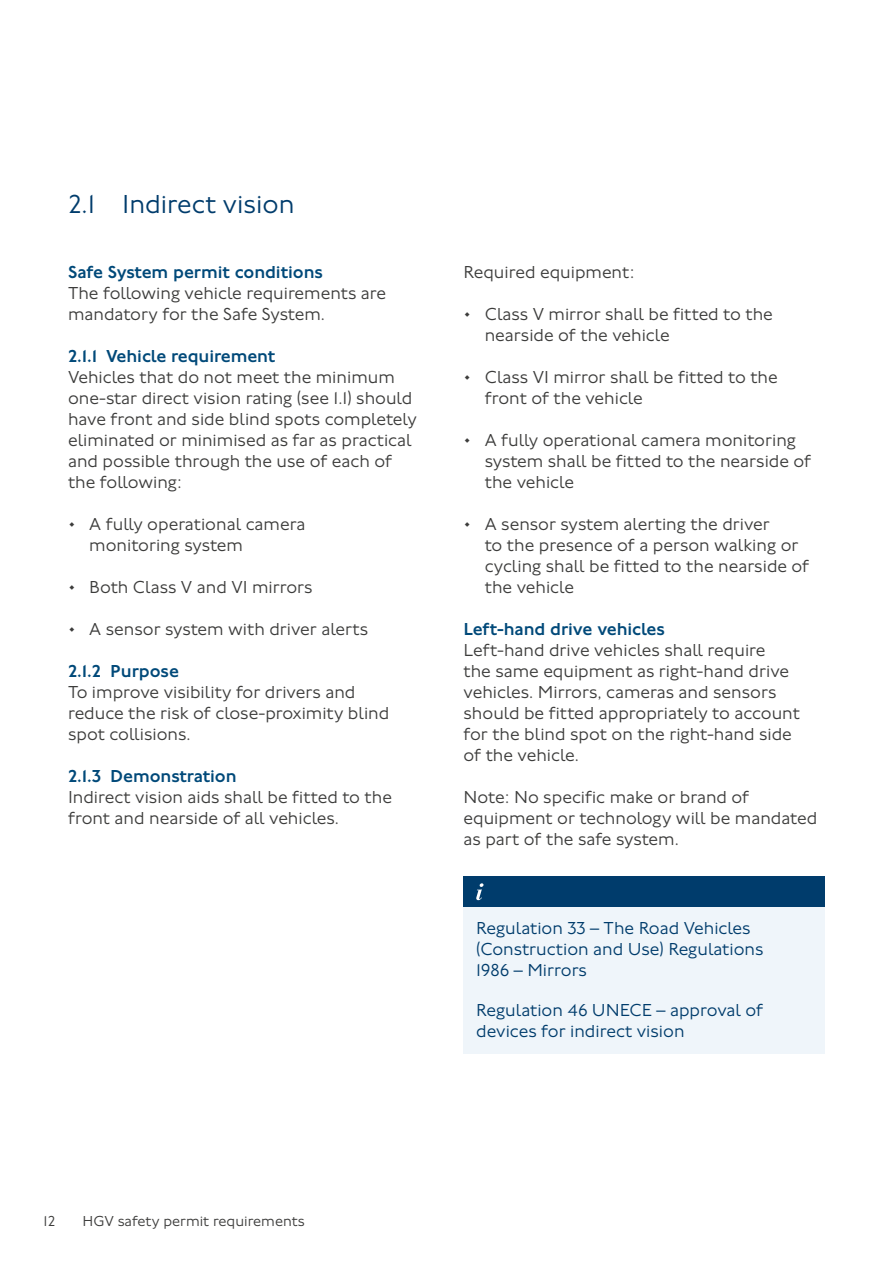
<style>
.page{position:relative;width:893px;height:1263px;background:#fff}
.page>*{position:absolute;margin:0;border:0;box-sizing:border-box;transform-origin:0 0}
.H3_Number_Subheading{font:300 27px "Johnston 100";color:#003c6c}
.Body_12_14pt{font:300 18px/21px "Johnston 100";color:#3c3c3b}
.Information_box{font:300 18px/21px "Johnston 100";color:#003c6c}
.H4_Body_heading{font:500 18px "Johnston 100";letter-spacing:-.005em;color:#004979}
.t1{font:300 15px "Johnston 100";color:#3c3c3b}
</style>
<div class="page">
<div style="left:463px;top:876px;width:362px;height:31px;background:#003c6c"></div>
<div style="left:463px;top:907px;width:362px;height:147px;background:#eff5fa"></div>
<svg style="left:476px;top:883px;width:7px;height:17px"></svg>
<h3 class="H3_Number_Subheading" style="left:68px;top:189px;width:228px">2.1 Indirect vision</h3>
<h4 class="H4_Body_heading" style="left:68px;top:262px;width:256px">Safe System permit conditions</h4>
<p class="Body_12_14pt" style="left:68px;top:283px;width:320px">The following vehicle requirements are mandatory for the Safe System.</p>
<h4 class="H4_Body_heading" style="left:68px;top:346px;width:209px">2.1.1 Vehicle requirement</h4>
<p class="Body_12_14pt" style="left:68px;top:367px;width:350px">Vehicles that do not meet the minimum one-star direct vision rating (see 1.1) should have front and side blind spots completely eliminated or minimised as far as practical and possible through the use of each of the following:</p>
<p class="Body_12_14pt" style="left:89px;top:514px;width:218px;text-indent:-21px">• A fully operational camera monitoring system</p>
<p class="Body_12_14pt" style="left:68px;top:577px;width:246px">• Both Class V and VI mirrors</p>
<p class="Body_12_14pt" style="left:68px;top:619px;width:302px">• A sensor system with driver alerts</p>
<h4 class="H4_Body_heading" style="left:68px;top:661px;width:112px">2.1.2 Purpose</h4>
<p class="Body_12_14pt" style="left:68px;top:682px;width:323px">To improve visibility for drivers and reduce the risk of close-proximity blind spot collisions.</p>
<h4 class="H4_Body_heading" style="left:68px;top:766px;width:170px">2.1.3 Demonstration</h4>
<p class="Body_12_14pt" style="left:68px;top:787px;width:325px">Indirect vision aids shall be fitted to the front and nearside of all vehicles.</p>
<p class="Body_12_14pt" style="left:463px;top:262px;width:172px">Required equipment:</p>
<p class="Body_12_14pt" style="left:485px;top:304px;width:290px;text-indent:-21px">• Class V mirror shall be fitted to the nearside of the vehicle</p>
<p class="Body_12_14pt" style="left:485px;top:367px;width:295px;text-indent:-21px">• Class VI mirror shall be fitted to the front of the vehicle</p>
<p class="Body_12_14pt" style="left:485px;top:430px;width:328px;text-indent:-21px">• A fully operational camera monitoring system shall be fitted to the nearside of the vehicle</p>
<p class="Body_12_14pt" style="left:485px;top:514px;width:326px;text-indent:-21px">• A sensor system alerting the driver<br>to the presence of a person walking or cycling shall be fitted to the nearside of the vehicle</p>
<h4 class="H4_Body_heading" style="left:463px;top:619px;width:203px">Left-hand drive vehicles</h4>
<p class="Body_12_14pt" style="left:463px;top:640px;width:338px">Left-hand drive vehicles shall require<br>the same equipment as right-hand drive vehicles. Mirrors, cameras and sensors should be fitted appropriately to account for the blind spot on the right-hand side of the vehicle.</p>
<p class="Body_12_14pt" style="left:463px;top:787px;width:355px">Note: No specific make or brand of equipment or technology will be mandated as part of the safe system.</p>
<p class="Information_box" style="left:476px;top:917px;width:289px">Regulation 33 – The Road Vehicles (Construction and Use) Regulations<br>1986 – Mirrors</p>
<p class="Information_box" style="left:476px;top:1000px;width:288px">Regulation 46 UNECE – approval of devices for indirect vision</p>
<p class="t1" style="left:44px;top:1213px;width:13px">12</p>
<p class="t1" style="left:83px;top:1213px;width:224px">HGV safety permit requirements</p>
</div>
